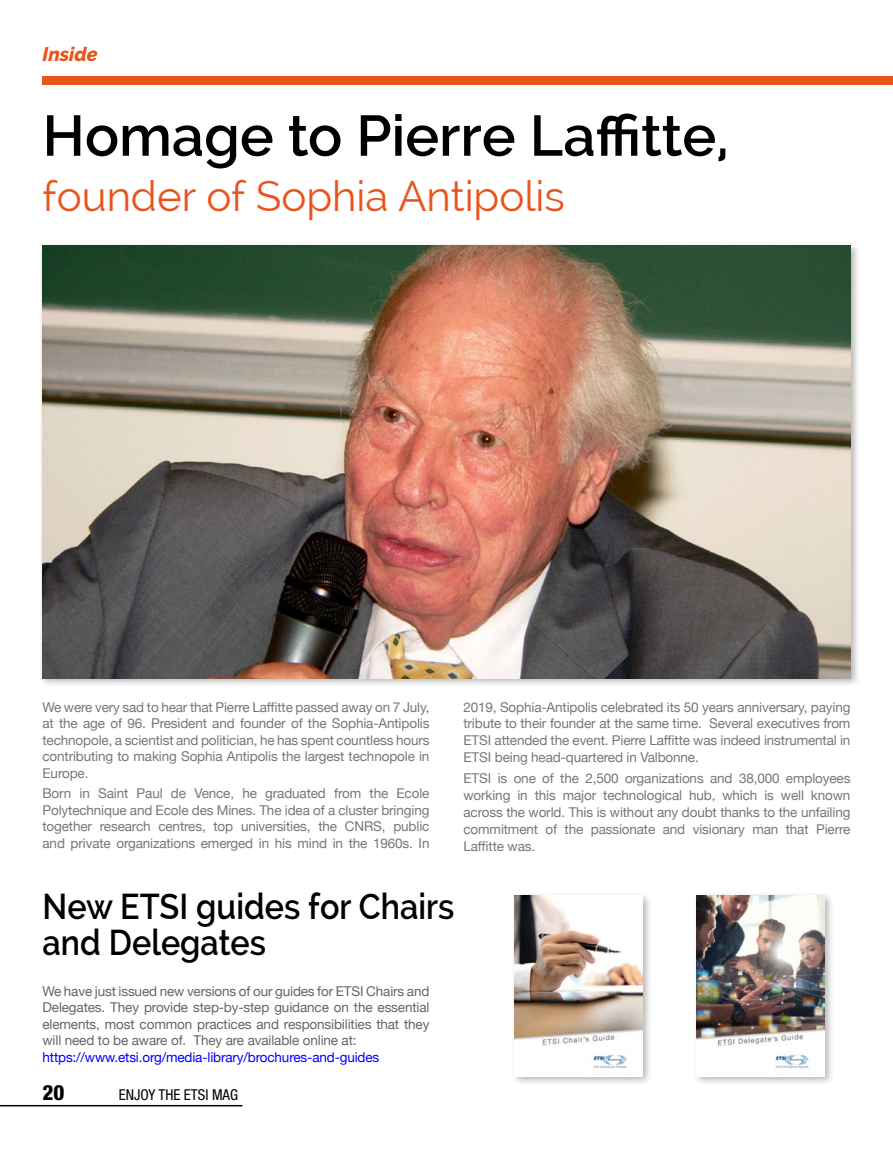
<style>
.page{position:relative;width:893px;height:1149px;background:#fff}
.page>*{position:absolute;margin:0;border:0;box-sizing:border-box;transform-origin:0 0}
.t1{font:600 57px "Raleway";color:#000}
.t2{font:42px "Raleway";color:#e8541c}
.t3{font:600 36px/36px "Raleway";color:#000;scale:.9 1}
.t4{font:800 condensed 21px "Helvetica Neue";color:#000}
.t5{font:italic 800 19.5px "Raleway";color:#e8541c}
.t6{font:condensed 15px "Helvetica Neue";color:#000}
.t7{font:13.5px/16.5px "Helvetica Neue";letter-spacing:-.01em;color:#71787d;text-align:justify}
.t8{font:13.5px/16.5px "Helvetica Neue";letter-spacing:-.01em;color:#646567;text-align:justify}
.t9{font:13.5px "Helvetica Neue";letter-spacing:-.01em;color:#00f}
</style>
<div class="page">
<div style="left:510px;top:891px;width:142px;height:194px;background:#000;opacity:.3"></div>
<img style="left:515px;top:895px;width:127px;height:180px">
<div style="left:692px;top:891px;width:142px;height:194px;background:#000;opacity:.3"></div>
<img style="left:697px;top:895px;width:127px;height:180px">
<hr style="left:0;top:1104px;width:242px;height:2px;background:#000">
<div style="left:38px;top:241px;width:822px;height:447px;background:#000;opacity:.3"></div>
<img style="left:43px;top:245px;width:807px;height:432px">
<div style="left:43px;top:77px;width:850px;height:8px;background:#e8541c"></div>
<h3 class="t5" style="left:43px;top:43px;width:57px">Inside</h3>
<h1 class="t1" style="left:43px;top:103px;width:688px">Homage to Pierre Laffitte,</h1>
<h2 class="t2" style="left:43px;top:172px;width:524px">founder of Sophia Antipolis</h2>
<p class="t7" style="left:43px;top:699px;width:388px">We were very sad to hear that Pierre Laffitte passed away on 7 July, at the age of 96. President and founder of the Sophia-Antipolis technopole, a scientist and politician, he has spent countless hours contributing to making Sophia Antipolis the largest technopole in Europe.</p>
<p class="t7" style="left:43px;top:785px;width:388px">Born in Saint Paul de Vence, he graduated from the Ecole Polytechnique and Ecole des Mines. The idea of a cluster bringing together research centres, top universities, the CNRS, public and private organizations emerged in his mind in the 1960s. In</p>
<p class="t7" style="left:463px;top:698px;width:388px;line-height:17px">2019, Sophia-Antipolis celebrated its 50 years anniversary, paying tribute to their founder at the same time. Several executives from ETSI attended the event. Pierre Laffitte was indeed instrumental in ETSI being head-quartered in Valbonne.</p>
<p class="t7" style="left:463px;top:770px;width:388px;line-height:17px">ETSI is one of the 2,500 organizations and 38,000 employees working in this major technological hub, which is well known across the world. This is without any doubt thanks to the unfailing commitment of the passionate and visionary man that Pierre Laffitte was.</p>
<h3 class="t3" style="left:43px;top:888px;width:459px">New ETSI guides for Chairs and Delegates</h3>
<p class="t8" style="left:43px;top:983px;width:388px">We have just issued new versions of our guides for ETSI Chairs and Delegates. They provide step-by-step guidance on the essential elements, most common practices and responsibilities that they will need to be aware of. They are available online at:</p>
<p class="t9" style="left:43px;top:1047px;width:338px">https://www.etsi.org/media-library/brochures-and-guides</p>
<h3 class="t4" style="left:43px;top:1079px;width:23px">20</h3>
<p class="t6" style="left:119px;top:1085px;width:121px">ENJOY THE ETSI MAG</p>
</div>
